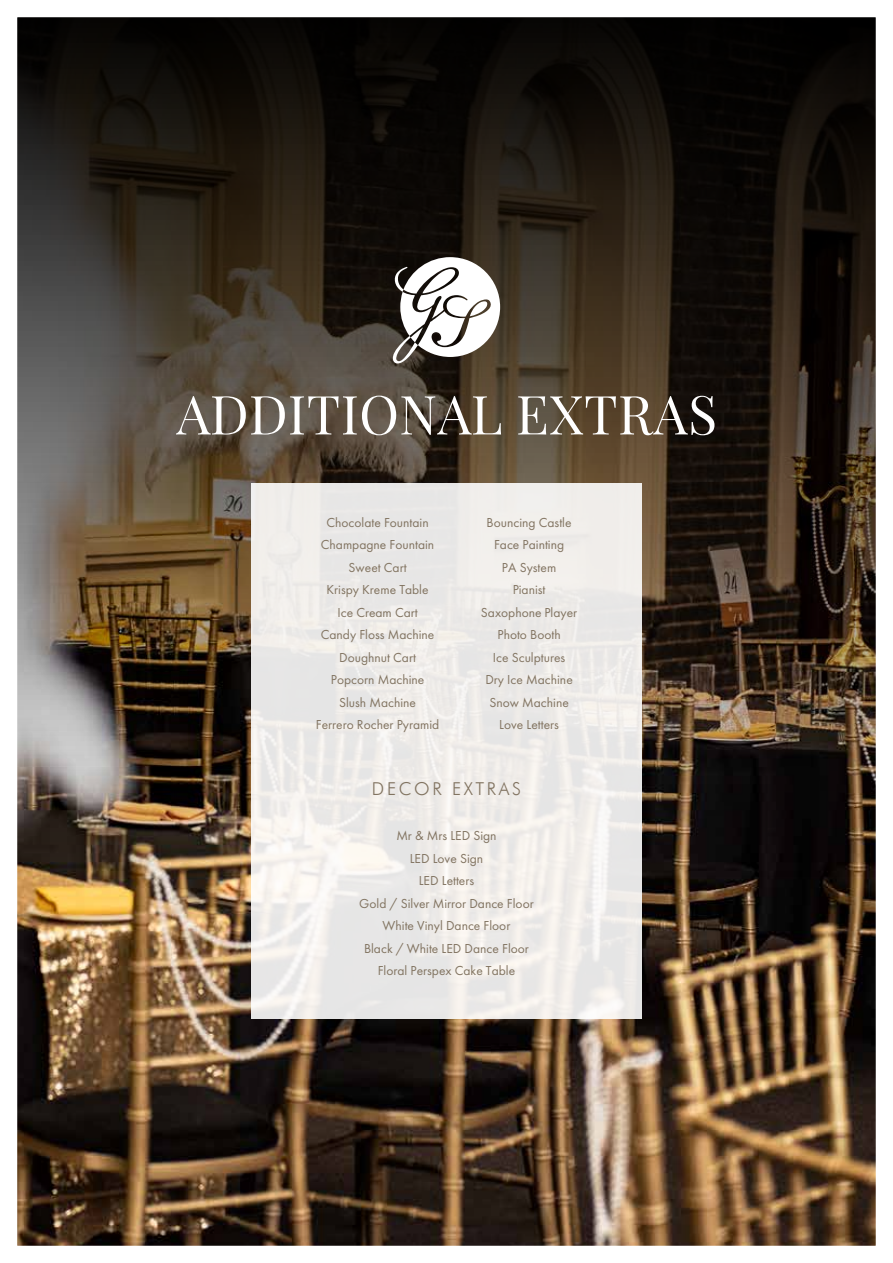
<style>
.page{position:relative;width:893px;height:1263px;background:#fff}
.page>*{position:absolute;margin:0;border:0;box-sizing:border-box;transform-origin:0 0}
.t1{font:53.85px "Playfair Display";letter-spacing:.005em;color:#fff}
.t2{font:300 17.85px "Futura BT";letter-spacing:.15em;color:#817360}
.t3{font:13.5px/22.5px "Futura PT";color:#817360;text-align:center}
</style>
<div class="page">
<img style="left:17px;top:17px;width:859px;height:1229px">
<svg style="left:392px;top:257px;width:108px;height:106px"></svg>
<div style="left:251px;top:484px;width:391px;height:535px;background:#eeebe8"></div>
<h1 class="t1" style="left:176px;top:381px;width:542px">ADDITIONAL EXTRAS</h1>
<p class="t3" style="left:316px;top:511px;width:125px">Chocolate Fountain<br>Champagne Fountain<br>Sweet Cart<br>Krispy Kreme Table<br>Ice Cream Cart<br>Candy Floss Machine<br>Doughnut Cart<br>Popcorn Machine<br>Slush Machine<br>Ferrero Rocher Pyramid</p>
<p class="t3" style="left:481px;top:511px;width:98px">Bouncing Castle<br>Face Painting<br>PA System<br>Pianist<br>Saxophone Player<br>Photo Booth<br>Ice Sculptures<br>Dry Ice Machine<br>Snow Machine<br>Love Letters</p>
<h2 class="t2" style="left:372px;top:778px;width:151px">DECOR EXTRAS</h2>
<p class="t3" style="left:359px;top:824px;width:176px">Mr &amp; Mrs LED Sign<br>LED Love Sign<br>LED Letters<br>Gold / Silver Mirror Dance Floor<br>White Vinyl Dance Floor<br>Black / White LED Dance Floor<br>Floral Perspex Cake Table</p>
</div>
